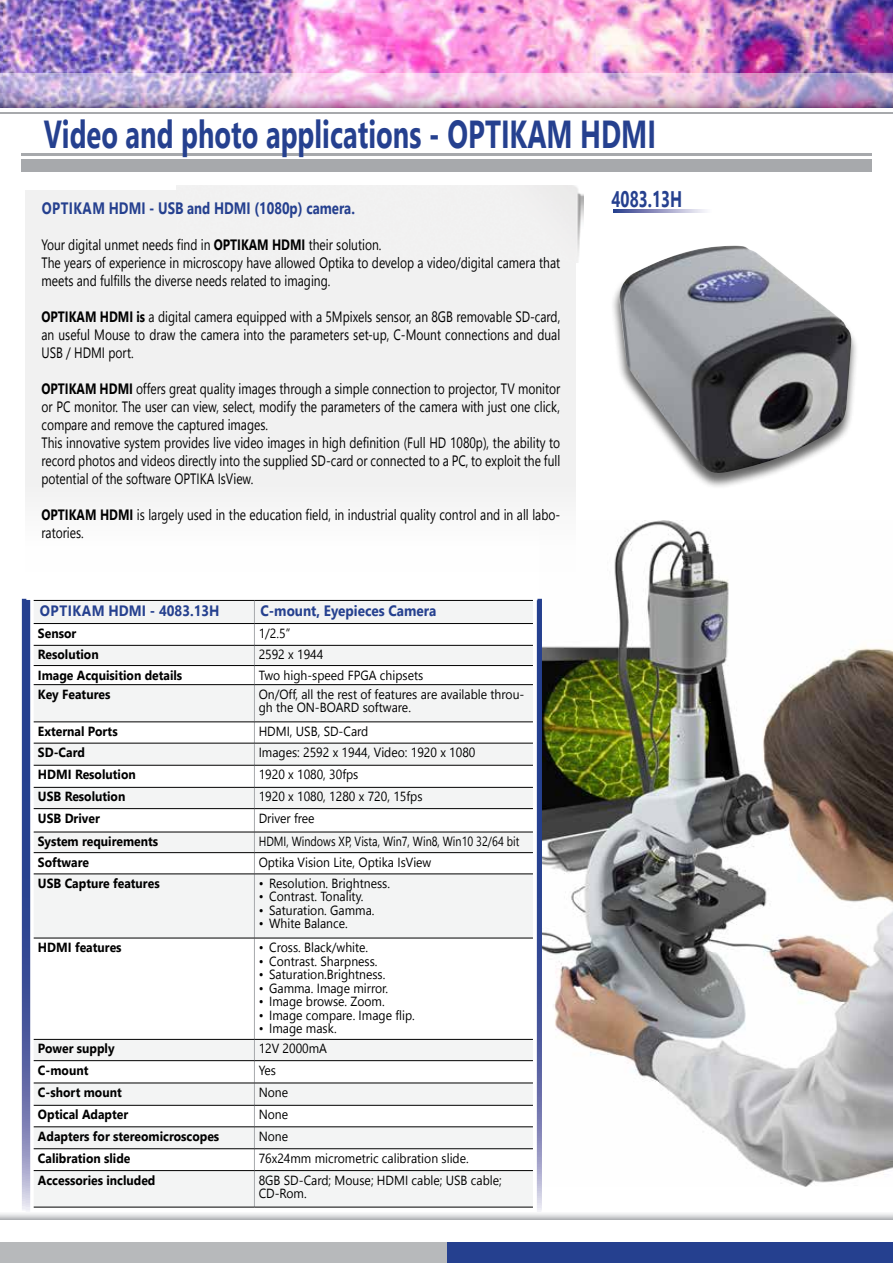
<style>
.page{position:relative;width:893px;height:1263px;background:#fff}
.page>*{position:absolute;margin:0;border:0;box-sizing:border-box;transform-origin:0 0}
.t1{font:700 39px "Segoe UI";color:#25408f;scale:.7 1}
.t2{font:700 22.5px "Segoe UI";color:#25408f;scale:.7 1}
.t3{font:700 16.5px "Segoe UI";color:#25408f;scale:.8 1}
.t4{font:15px/18px "Segoe UI";color:#000;scale:.8 1}
.t5{font:700 15px "Segoe UI";color:#25408f;scale:.9 1}
.t6{font:13.2px/13.5px "Segoe UI";color:#000;scale:.92 1}
.t7{font:700 13.2px "Segoe UI";color:#000;scale:.92 1}
.t8{font:13.2px "Segoe UI";color:#000;scale:.82 1}
.s1{font-weight:700}
</style>
<div class="page">
<hr style="left:21px;top:154px;width:851px;height:2px;background:#a7a9ac">
<div style="left:21px;top:159px;width:851px;height:13px;background:#a7a9ac"></div>
<svg style="left:0;top:1213px;width:893px;height:6px"></svg>
<img style="left:0;top:0;width:893px;height:73px">
<img style="left:0;top:73px;width:893px;height:34px">
<hr style="left:0;top:112px;width:893px;height:1px;background:#a7a9ac">
<div style="left:446px;top:1242px;width:447px;height:21px;background:#25408f"></div>
<div style="left:0;top:1242px;width:446px;height:21px;background:#b7b9bb"></div>
<div style="left:610px;top:246px;width:249px;height:244px;background:#000;opacity:.6"></div>
<img style="left:618px;top:246px;width:234px;height:231px">
<svg style="left:613px;top:209px;width:93px;height:4px"></svg>
<img style="left:540px;top:521px;width:353px;height:665px">
<div style="left:26px;top:191px;width:550px;height:381px;background:#f1f1f1"></div>
<img style="left:176px;top:186px;width:407px;height:77px">
<svg style="left:537px;top:599px;width:5px;height:611px"></svg>
<svg style="left:22px;top:599px;width:4px;height:611px;fill:#2b4491"></svg>
<svg style="left:537px;top:600px;width:4px;height:612px;fill:#2b4491"></svg>
<svg style="left:26px;top:600px;width:4px;height:611px;fill:#2b4491"></svg>
<div style="left:34px;top:685px;width:499px;height:522px;background:#f3f4f4"></div>
<svg style="left:34px;top:723px;width:499px;height:447px"></svg>
<svg style="left:34px;top:601px;width:499px;height:83px"></svg>
<hr style="left:254px;top:685px;width:1px;height:37px;background:#a7a9ac">
<svg style="left:254px;top:723px;width:1px;height:151px"></svg>
<hr style="left:254px;top:874px;width:1px;height:64px;background:#a7a9ac">
<hr style="left:254px;top:938px;width:1px;height:101px;background:#a7a9ac">
<svg style="left:254px;top:1040px;width:1px;height:130px"></svg>
<hr style="left:254px;top:1171px;width:1px;height:36px;background:#a7a9ac">
<hr style="left:34px;top:600px;width:220px;height:1px;background:#000">
<hr style="left:254px;top:600px;width:279px;height:1px;background:#000">
<hr style="left:34px;top:623px;width:220px;height:1px;background:#000">
<hr style="left:254px;top:623px;width:279px;height:1px;background:#000">
<hr style="left:34px;top:645px;width:220px;height:1px;background:#000">
<hr style="left:254px;top:645px;width:279px;height:1px;background:#000">
<hr style="left:34px;top:665px;width:220px;height:1px;background:#000">
<hr style="left:254px;top:665px;width:279px;height:1px;background:#000">
<hr style="left:34px;top:684px;width:220px;height:1px;background:#000">
<hr style="left:254px;top:684px;width:279px;height:1px;background:#000">
<hr style="left:34px;top:722px;width:220px;height:1px;background:#000">
<hr style="left:254px;top:722px;width:279px;height:1px;background:#000">
<hr style="left:34px;top:743px;width:220px;height:1px;background:#000">
<hr style="left:254px;top:743px;width:279px;height:1px;background:#000">
<hr style="left:34px;top:765px;width:220px;height:1px;background:#000">
<hr style="left:254px;top:765px;width:279px;height:1px;background:#000">
<hr style="left:34px;top:787px;width:220px;height:1px;background:#000">
<hr style="left:254px;top:787px;width:279px;height:1px;background:#000">
<hr style="left:34px;top:808px;width:220px;height:1px;background:#000">
<hr style="left:254px;top:808px;width:279px;height:1px;background:#000">
<hr style="left:34px;top:832px;width:220px;height:1px;background:#000">
<hr style="left:254px;top:832px;width:279px;height:1px;background:#000">
<hr style="left:34px;top:852px;width:220px;height:1px;background:#000">
<hr style="left:254px;top:852px;width:279px;height:1px;background:#000">
<hr style="left:34px;top:874px;width:220px;height:1px;background:#000">
<hr style="left:254px;top:874px;width:279px;height:1px;background:#000">
<hr style="left:34px;top:938px;width:220px;height:1px;background:#000">
<hr style="left:254px;top:938px;width:279px;height:1px;background:#000">
<hr style="left:34px;top:1039px;width:220px;height:1px;background:#000">
<hr style="left:254px;top:1039px;width:279px;height:1px;background:#000">
<hr style="left:34px;top:1060px;width:220px;height:1px;background:#000">
<hr style="left:254px;top:1060px;width:279px;height:1px;background:#000">
<hr style="left:34px;top:1083px;width:220px;height:1px;background:#000">
<hr style="left:254px;top:1083px;width:279px;height:1px;background:#000">
<hr style="left:34px;top:1105px;width:220px;height:1px;background:#000">
<hr style="left:254px;top:1105px;width:279px;height:1px;background:#000">
<hr style="left:34px;top:1126px;width:220px;height:1px;background:#000">
<hr style="left:254px;top:1126px;width:279px;height:1px;background:#000">
<hr style="left:34px;top:1148px;width:220px;height:1px;background:#000">
<hr style="left:254px;top:1148px;width:279px;height:1px;background:#000">
<hr style="left:34px;top:1170px;width:220px;height:1px;background:#000">
<hr style="left:254px;top:1170px;width:279px;height:1px;background:#000">
<hr style="left:34px;top:1207px;width:220px;height:1px;background:#000">
<hr style="left:254px;top:1207px;width:279px;height:1px;background:#000">
<h1 class="t1" style="left:44px;top:103px;width:876px">Video and photo applications - OPTIKAM HDMI</h1>
<p class="t3" style="left:42px;top:194px;width:25px">Optikam</p>
<p class="t3" style="left:109px;top:194px;width:309px">HDMI - USB and HDMI (1080p) camera.</p>
<p class="t4" style="left:41px;top:235px;width:650px">Your digital unmet needs find in <span class="s1">OPTIKAM HDMI</span> their solution.<br>The years of experience in microscopy have allowed Optika to develop a video/digital camera that meets and fulfills the diverse needs related to imaging.</p>
<p class="t4" style="left:41px;top:307px;width:650px;text-align:justify"><span class="s1">OPTIKAM HDMI is</span> a digital camera equipped with a 5Mpixels sensor, an 8GB removable SD-card, an useful Mouse to draw the camera into the parameters set-up, C-Mount connections and dual USB / HDMI port.</p>
<p class="t4" style="left:41px;top:379px;width:650px"><span class="s1">OPTIKAM HDMI</span> offers great quality images through a simple connection to projector, TV monitor or PC monitor. The user can view, select, modify the parameters of the camera with just one click, compare and remove the captured images.<br>This innovative system provides live video images in high definition (Full HD 1080p), the ability to record photos and videos directly into the supplied SD-card or connected to a PC, to exploit the full potential of the software OPTIKA IsView.</p>
<p class="t4" style="left:41px;top:505px;width:650px"><span class="s1">OPTIKAM HDMI</span> is largely used in the education field, in industrial quality control and in all labo&shy;ratories.</p>
<p class="t5" style="left:40px;top:598px;width:23px">Optikam</p>
<p class="t5" style="left:109px;top:598px;width:125px">HDMI - 4083.13H</p>
<p class="t5" style="left:260px;top:598px;width:197px">C-mount, Eyepieces Camera</p>
<p class="t7" style="left:38px;top:622px;width:43px">Sensor</p>
<p class="t6" style="left:259px;top:626px;width:36px">1/2.5”</p>
<p class="t7" style="left:38px;top:644px;width:68px">Resolution</p>
<p class="t6" style="left:259px;top:648px;width:72px">2592 x 1944</p>
<p class="t7" style="left:38px;top:664px;width:158px">Image Acquisition details</p>
<p class="t6" style="left:259px;top:668px;width:180px">Two high-speed FPGA chipsets</p>
<p class="t7" style="left:38px;top:683px;width:80px">Key Features</p>
<p class="t6" style="left:259px;top:687px;width:290px">On/Off, all the rest of features are available throu&shy;gh the ON-BOARD software.</p>
<p class="t7" style="left:38px;top:721px;width:88px">External Ports</p>
<p class="t6" style="left:259px;top:724px;width:121px">HDMI, USB, SD-Card</p>
<p class="t7" style="left:38px;top:742px;width:53px">SD-Card</p>
<p class="t6" style="left:259px;top:745px;width:237px">Images: 2592 x 1944, Video: 1920 x 1080</p>
<p class="t7" style="left:38px;top:764px;width:108px">HDMI Resolution</p>
<p class="t6" style="left:259px;top:768px;width:110px">1920 x 1080, 30fps</p>
<p class="t7" style="left:38px;top:786px;width:97px">USB Resolution</p>
<p class="t6" style="left:259px;top:790px;width:180px">1920 x 1080, 1280 x 720, 15fps</p>
<p class="t7" style="left:38px;top:807px;width:69px">USB Driver</p>
<p class="t6" style="left:259px;top:811px;width:62px">Driver free</p>
<p class="t7" style="left:38px;top:831px;width:132px">System requirements</p>
<p class="t8" style="left:259px;top:831px;width:319px">HDMI, Windows XP, Vista, Win7, Win8, Win10 32/64 bit</p>
<p class="t7" style="left:38px;top:851px;width:57px">Software</p>
<p class="t6" style="left:259px;top:855px;width:189px">Optika Vision Lite, Optika IsView</p>
<p class="t7" style="left:38px;top:873px;width:134px">USB Capture features</p>
<p class="t6" style="left:259px;top:876px;width:144px">• Resolution. Brightness.</p>
<p class="t6" style="left:259px;top:890px;width:115px">• Contrast. Tonality.</p>
<p class="t6" style="left:259px;top:903px;width:127px">• Saturation. Gamma.</p>
<p class="t6" style="left:259px;top:917px;width:98px">• White Balance.</p>
<p class="t7" style="left:38px;top:937px;width:92px">HDMI features</p>
<p class="t6" style="left:259px;top:940px;width:121px">• Cross. Black/white.</p>
<p class="t6" style="left:259px;top:954px;width:131px">• Contrast. Sharpness.</p>
<p class="t6" style="left:259px;top:967px;width:139px">• Saturation.Brightness.</p>
<p class="t6" style="left:259px;top:981px;width:142px">• Gamma. Image mirror.</p>
<p class="t6" style="left:259px;top:994px;width:139px">• Image browse. Zoom.</p>
<p class="t6" style="left:259px;top:1008px;width:171px">• Image compare. Image flip.</p>
<p class="t6" style="left:259px;top:1021px;width:86px">• Image mask.</p>
<p class="t7" style="left:38px;top:1038px;width:85px">Power supply</p>
<p class="t6" style="left:259px;top:1042px;width:76px">12V 2000mA</p>
<p class="t7" style="left:38px;top:1059px;width:56px">C-mount</p>
<p class="t6" style="left:259px;top:1063px;width:20px">Yes</p>
<p class="t7" style="left:38px;top:1082px;width:93px">C-short mount</p>
<p class="t6" style="left:259px;top:1085px;width:33px">None</p>
<p class="t7" style="left:38px;top:1104px;width:100px">Optical Adapter</p>
<p class="t6" style="left:259px;top:1107px;width:33px">None</p>
<p class="t7" style="left:38px;top:1125px;width:199px">Adapters for stereomicroscopes</p>
<p class="t6" style="left:259px;top:1129px;width:33px">None</p>
<p class="t7" style="left:38px;top:1147px;width:102px">Calibration slide</p>
<p class="t6" style="left:259px;top:1151px;width:230px">76x24mm micrometric calibration slide.</p>
<p class="t7" style="left:38px;top:1169px;width:129px">Accessories included</p>
<p class="t6" style="left:259px;top:1173px;width:266px">8GB SD-Card; Mouse; HDMI cable; USB cable;<br>CD-Rom.</p>
<h2 class="t2" style="left:612px;top:181px;width:102px">4083.13H</h2>
</div>
